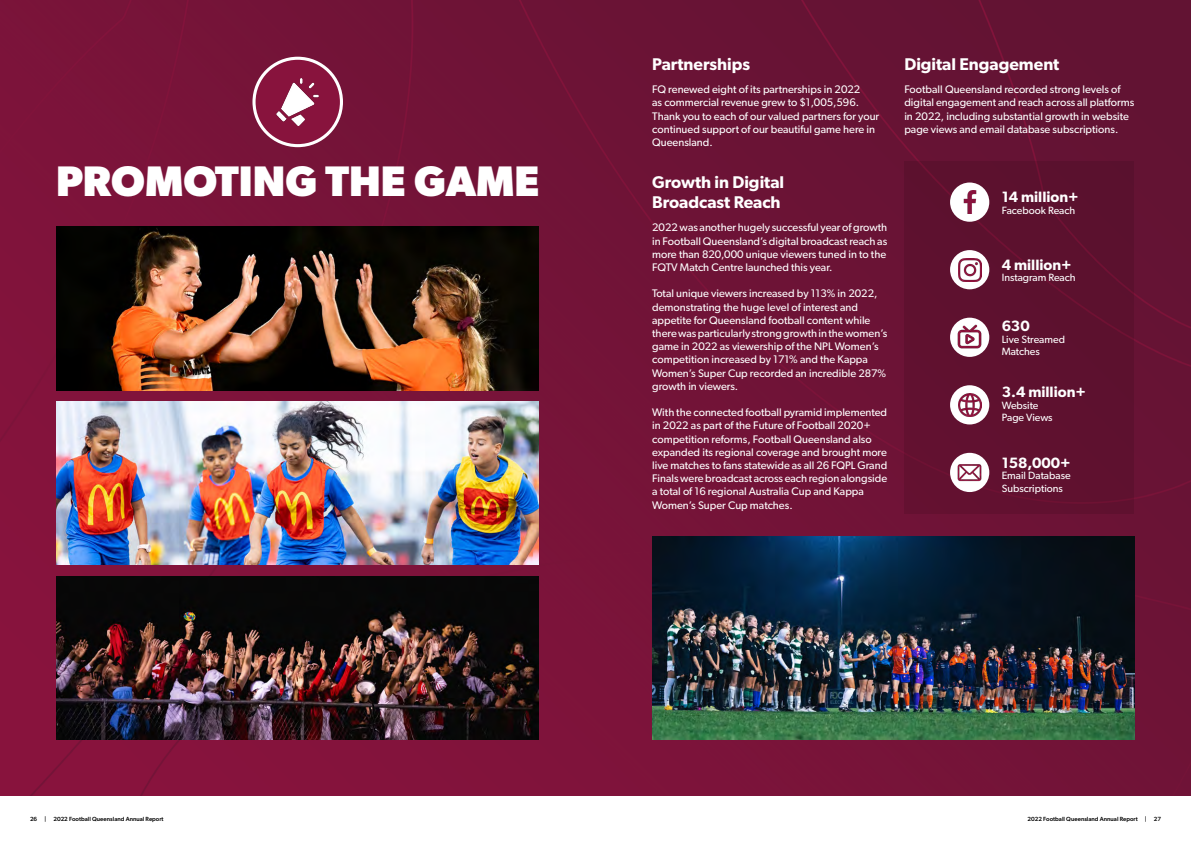
<style>
.page{position:relative;width:1191px;height:842px;background:#fff}
.page>*{position:absolute;margin:0;border:0;box-sizing:border-box;transform-origin:0 0}
.t1{font:700 42.8px "Gibson";color:#fff}
.t2{font:600 17px/20.4px "Gibson";color:#fff}
.t3{font:600 15px "Gibson";color:#fff}
.t4{font:11px/13.2px "Gibson";color:#fff}
.t5{font:10.6px/12.7px "Gibson";color:#fff}
.t6{font:500 6px "Gibson";color:#000}
</style>
<div class="page">
<img style="left:0;top:0;width:1191px;height:796px">
<img style="left:57px;top:401px;width:482px;height:164px">
<img style="left:652px;top:537px;width:482px;height:203px">
<img style="left:57px;top:576px;width:482px;height:164px">
<img style="left:57px;top:226px;width:482px;height:164px">
<div style="left:254px;top:58px;width:87px;height:88px;background:#88133d;border-radius:50%"></div>
<div style="left:252px;top:57px;width:91px;height:90px;border:3px solid #fff;border-radius:50%"></div>
<img style="left:276px;top:79px;width:43px;height:46px">
<div style="left:904px;top:161px;width:230px;height:352px;background:#5e112f"></div>
<div style="left:950px;top:318px;width:39px;height:39px;background:#fff;border-radius:50%"></div>
<div style="left:950px;top:250px;width:39px;height:39px;background:#fff;border-radius:50%"></div>
<div style="left:950px;top:385px;width:39px;height:39px;background:#fff;border-radius:50%"></div>
<div style="left:950px;top:453px;width:39px;height:39px;background:#fff;border-radius:50%"></div>
<div style="left:950px;top:182px;width:39px;height:40px;background:#fff;border-radius:50%"></div>
<img style="left:963px;top:191px;width:14px;height:23px">
<img style="left:957px;top:324px;width:25px;height:24px">
<img style="left:958px;top:258px;width:23px;height:23px">
<img style="left:958px;top:393px;width:23px;height:23px">
<img style="left:957px;top:464px;width:25px;height:18px">
<h1 class="t1" style="left:56px;top:156px;width:485px">PROMOTING THE GAME</h1>
<h2 class="t2" style="left:652px;top:54px;width:99px">Partnerships</h2>
<p class="t4" style="left:652px;top:83px;width:229px">FQ renewed eight of its partnerships in 2022<br>as commercial revenue grew to $1,005,596.<br>Thank you to each of our valued partners for your continued support of our beautiful game here in Queensland.</p>
<h2 class="t2" style="left:652px;top:172px;width:133px">Growth in Digital<br>Broadcast Reach</h2>
<p class="t4" style="left:652px;top:221px;width:236px;text-align:justify">2022 was another hugely successful year of growth in Football Queensland’s digital broadcast reach as more than 820,000 unique viewers tuned in to the FQTV Match Centre launched this year.</p>
<p class="t4" style="left:652px;top:287px;width:236px">Total unique viewers increased by 113% in 2022, demonstrating the huge level of interest and appetite for Queensland football content while there was particularly strong growth in the women’s game in 2022 as viewership of the NPL Women’s competition increased by 171% and the Kappa Women’s Super Cup recorded an incredible 287% growth in viewers.</p>
<p class="t4" style="left:652px;top:406px;width:236px">With the connected football pyramid implemented in 2022 as part of the Future of Football 2020+ competition reforms, Football Queensland also expanded its regional coverage and brought more live matches to fans statewide as all 26 FQPL Grand Finals were broadcast across each region alongside a total of 16 regional Australia Cup and Kappa Women’s Super Cup matches.</p>
<h2 class="t2" style="left:904px;top:54px;width:156px">Digital Engagement</h2>
<p class="t4" style="left:904px;top:83px;width:231px">Football Queensland recorded strong levels of digital engagement and reach across all platforms in 2022, including substantial growth in website page views and email database subscriptions.</p>
<h3 class="t3" style="left:1001px;top:188px;width:79px">14 million+</h3>
<p class="t5" style="left:1001px;top:204px;width:75px">Facebook Reach</p>
<h3 class="t3" style="left:1001px;top:256px;width:72px">4 million+</h3>
<p class="t5" style="left:1001px;top:271px;width:75px">Instagram Reach</p>
<h3 class="t3" style="left:1001px;top:317px;width:30px">630</h3>
<p class="t5" style="left:1001px;top:332px;width:65px">Live Streamed<br>Matches</p>
<h3 class="t3" style="left:1001px;top:383px;width:86px">3.4 million+</h3>
<p class="t5" style="left:1001px;top:398px;width:52px">Website<br>Page Views</p>
<h3 class="t3" style="left:1001px;top:454px;width:71px">158,000+</h3>
<p class="t5" style="left:1001px;top:469px;width:70px">Email Database<br>Subscriptions</p>
<p class="t6" style="left:30px;top:815px;width:135px">26 | 2022 Football Queensland Annual Report</p>
<p class="t6" style="left:1027px;top:815px;width:135px">2022 Football Queensland Annual Report | 27</p>
</div>
